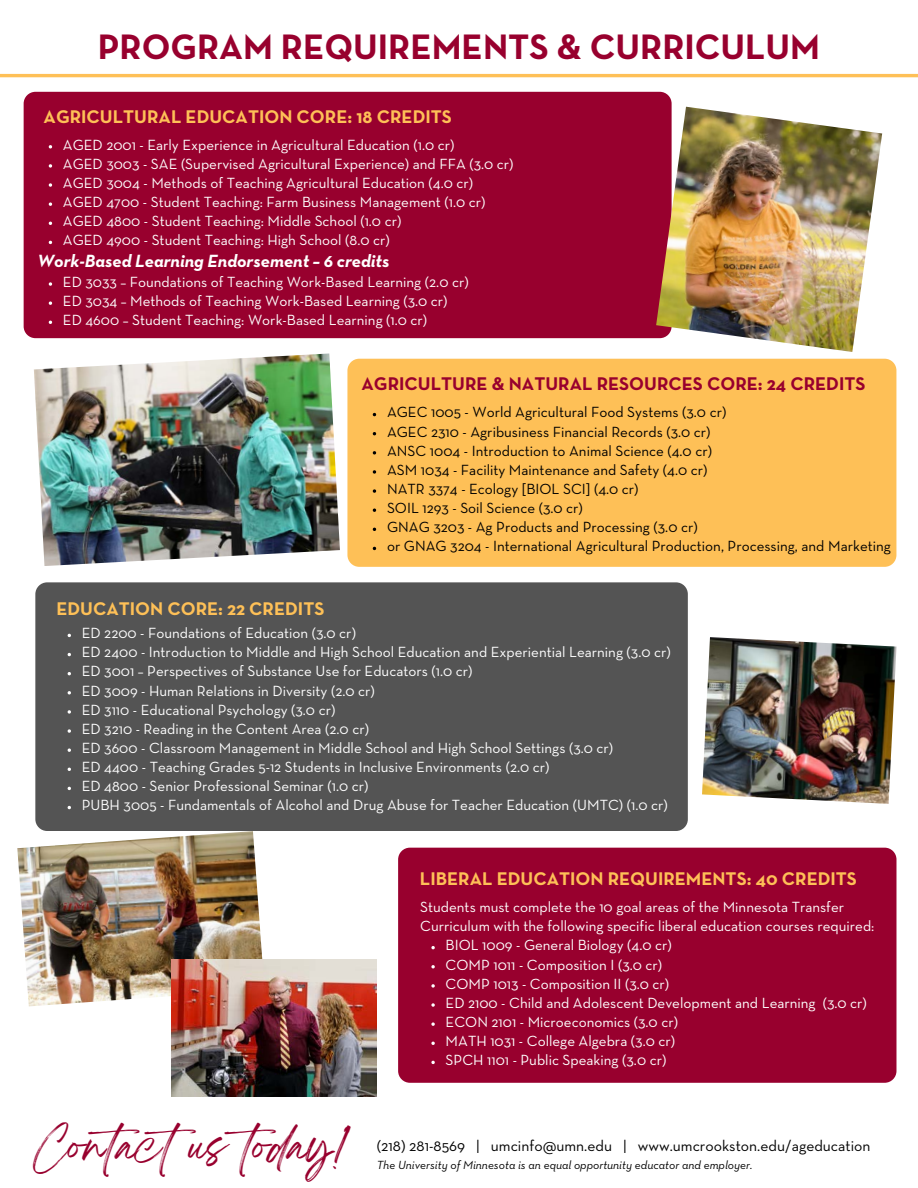
<style>
.page{position:relative;width:918px;height:1188px;background:#fff}
.page>*{position:absolute;margin:0;border:0;box-sizing:border-box;transform-origin:0 0}
.t1{font:36.6px "Breathing";color:#98002e}
.t2{font:700 36px "Neutraface Text";color:#98002e}
.t3{font:700 18.75px "Neutraface Text";color:#fec057}
.t4{font:700 18.75px "Neutraface Text";color:#98002e}
.t5{font:italic 700 18px "Neutraface Text";color:#fff}
.t6{font:15.6px "Neutraface Text";color:#000}
.t7{font:15px/19.2px "Neutraface Text";color:#fff}
.t8{font:15px "Neutraface Text";color:#000}
.t9{font:italic 12px "Neutraface Text";color:#000}
</style>
<div class="page">
<div style="left:24px;top:92px;width:648px;height:246px;background:#98002e;border-radius:12px"></div>
<div style="left:347px;top:359px;width:549px;height:208px;background:#fec057;border-radius:12px"></div>
<svg style="left:0;top:73px;width:918px;height:5px"></svg>
<img style="left:34px;top:353px;width:306px;height:213px">
<img style="left:656px;top:107px;width:226px;height:245px">
<div style="left:35px;top:582px;width:653px;height:249px;background:#545454;border-radius:12px"></div>
<div style="left:398px;top:848px;width:498px;height:235px;background:#98002e;border-radius:12px"></div>
<img style="left:17px;top:831px;width:246px;height:175px">
<img style="left:702px;top:637px;width:195px;height:167px">
<img style="left:171px;top:959px;width:206px;height:137px">
<svg style="left:68px;top:710px;width:3px;height:4px"></svg>
<svg style="left:68px;top:729px;width:3px;height:4px"></svg>
<svg style="left:68px;top:748px;width:3px;height:4px"></svg>
<svg style="left:49px;top:164px;width:3px;height:4px"></svg>
<svg style="left:49px;top:183px;width:3px;height:4px"></svg>
<svg style="left:49px;top:202px;width:3px;height:4px"></svg>
<svg style="left:49px;top:282px;width:3px;height:4px"></svg>
<svg style="left:49px;top:301px;width:3px;height:4px"></svg>
<svg style="left:373px;top:451px;width:3px;height:4px"></svg>
<svg style="left:373px;top:470px;width:3px;height:4px"></svg>
<svg style="left:373px;top:489px;width:3px;height:4px"></svg>
<svg style="left:431px;top:946px;width:4px;height:3px"></svg>
<svg style="left:431px;top:965px;width:4px;height:3px"></svg>
<svg style="left:431px;top:984px;width:4px;height:4px"></svg>
<svg style="left:431px;top:1003px;width:4px;height:4px"></svg>
<svg style="left:431px;top:1022px;width:4px;height:4px"></svg>
<svg style="left:431px;top:1042px;width:4px;height:3px"></svg>
<svg style="left:431px;top:1061px;width:4px;height:3px"></svg>
<p class="t2" style="left:98px;top:24px;width:724px">PROGRAM REQUIREMENTS &amp; CURRICULUM</p>
<p class="t3" style="left:44px;top:104px;width:410px">AGRICULTURAL EDUCATION CORE: 18 CREDITS</p>
<p class="t7" style="left:63px;top:135px;width:393px">AGED 2001 - Early Experience in Agricultural Education (1.0 cr)</p>
<p class="t7" style="left:63px;top:154px;width:452px">AGED 3003 - SAE (Supervised Agricultural Experience) and FFA (3.0 cr)</p>
<p class="t7" style="left:63px;top:173px;width:412px">AGED 3004 - Methods of Teaching Agricultural Education (4.0 cr)</p>
<p class="t7" style="left:63px;top:192px;width:424px">AGED 4700 - Student Teaching: Farm Business Management (1.0 cr)</p>
<p class="t7" style="left:63px;top:211px;width:340px">AGED 4800 - Student Teaching: Middle School (1.0 cr)</p>
<p class="t7" style="left:63px;top:230px;width:328px">AGED 4900 - Student Teaching: High School (8.0 cr)</p>
<p class="t7" style="left:63px;top:272px;width:407px">ED 3033 – Foundations of Teaching Work-Based Learning (2.0 cr)</p>
<p class="t7" style="left:63px;top:291px;width:386px">ED 3034 – Methods of Teaching Work-Based Learning (3.0 cr)</p>
<p class="t7" style="left:63px;top:310px;width:366px">ED 4600 – Student Teaching: Work-Based Learning (1.0 cr)</p>
<p class="t5" style="left:37px;top:249px;width:354px">Work-Based Learning Endorsement – 6 credits</p>
<p class="t4" style="left:362px;top:372px;width:505px">AGRICULTURE &amp; NATURAL RESOURCES CORE: 24 CREDITS</p>
<p class="t3" style="left:56px;top:596px;width:270px">EDUCATION CORE: 22 CREDITS</p>
<p class="t8" style="left:387px;top:403px;width:341px">AGEC 1005 - World Agricultural Food Systems (3.0 cr)</p>
<p class="t8" style="left:387px;top:422px;width:325px">AGEC 2310 - Agribusiness Financial Records (3.0 cr)</p>
<p class="t8" style="left:387px;top:441px;width:327px">ANSC 1004 - Introduction to Animal Science (4.0 cr)</p>
<p class="t8" style="left:387px;top:460px;width:322px">ASM 1034 - Facility Maintenance and Safety (4.0 cr)</p>
<p class="t8" style="left:387px;top:479px;width:253px">NATR 3374 - Ecology [BIOL SCI] (4.0 cr)</p>
<p class="t8" style="left:387px;top:499px;width:197px">SOIL 1293 - Soil Science (3.0 cr)</p>
<p class="t8" style="left:387px;top:518px;width:312px">GNAG 3203 - Ag Products and Processing (3.0 cr)</p>
<p class="t8" style="left:387px;top:537px;width:505px">or GNAG 3204 - International Agricultural Production, Processing, and Marketing</p>
<p class="t7" style="left:82px;top:623px;width:276px">ED 2200 - Foundations of Education (3.0 cr)</p>
<p class="t7" style="left:82px;top:642px;width:590px">ED 2400 - Introduction to Middle and High School Education and Experiential Learning (3.0 cr)</p>
<p class="t7" style="left:82px;top:662px;width:392px">ED 3001 – Perspectives of Substance Use for Educators (1.0 cr)</p>
<p class="t7" style="left:82px;top:681px;width:295px">ED 3009 - Human Relations in Diversity (2.0 cr)</p>
<p class="t7" style="left:82px;top:700px;width:255px">ED 3110 - Educational Psychology (3.0 cr)</p>
<p class="t7" style="left:82px;top:719px;width:289px">ED 3210 - Reading in the Content Area (2.0 cr)</p>
<p class="t7" style="left:82px;top:738px;width:533px">ED 3600 - Classroom Management in Middle School and High School Settings (3.0 cr)</p>
<p class="t7" style="left:82px;top:757px;width:469px">ED 4400 - Teaching Grades 5-12 Students in Inclusive Environments (2.0 cr)</p>
<p class="t7" style="left:82px;top:776px;width:288px">ED 4800 - Senior Professional Seminar (1.0 cr)</p>
<p class="t7" style="left:82px;top:795px;width:587px">PUBH 3005 - Fundamentals of Alcohol and Drug Abuse for Teacher Education (UMTC) (1.0 cr)</p>
<p class="t3" style="left:420px;top:866px;width:439px">LIBERAL EDUCATION REQUIREMENTS: 40 CREDITS</p>
<p class="t7" style="left:420px;top:897px;width:456px">Students must complete the 10 goal areas of the Minnesota Transfer<br>Curriculum with the following specific liberal education courses required:</p>
<p class="t1" style="left:34px;top:1135px;width:315px">Contactus today!</p>
<p class="t7" style="left:446px;top:936px;width:228px">BIOL 1009 - General Biology (4.0 cr)</p>
<p class="t7" style="left:446px;top:955px;width:218px">COMP 1011 - Composition I (3.0 cr)</p>
<p class="t7" style="left:446px;top:974px;width:225px">COMP 1013 - Composition II (3.0 cr)</p>
<p class="t7" style="left:446px;top:993px;width:423px">ED 2100 - Child and Adolescent Development and Learning (3.0 cr)</p>
<p class="t7" style="left:446px;top:1012px;width:234px">ECON 2101 - Microeconomics (3.0 cr)</p>
<p class="t7" style="left:446px;top:1031px;width:231px">MATH 1031 - College Algebra (3.0 cr)</p>
<p class="t7" style="left:446px;top:1050px;width:222px">SPCH 1101 - Public Speaking (3.0 cr)</p>
<p class="t6" style="left:377px;top:1136px;width:495px">(218) 281-8569 | umcinfo@umn.edu | www.umcrookston.edu/ageducation</p>
<p class="t9" style="left:377px;top:1157px;width:377px">The University of Minnesota is an equal opportunity educator and employer.</p>
</div>
